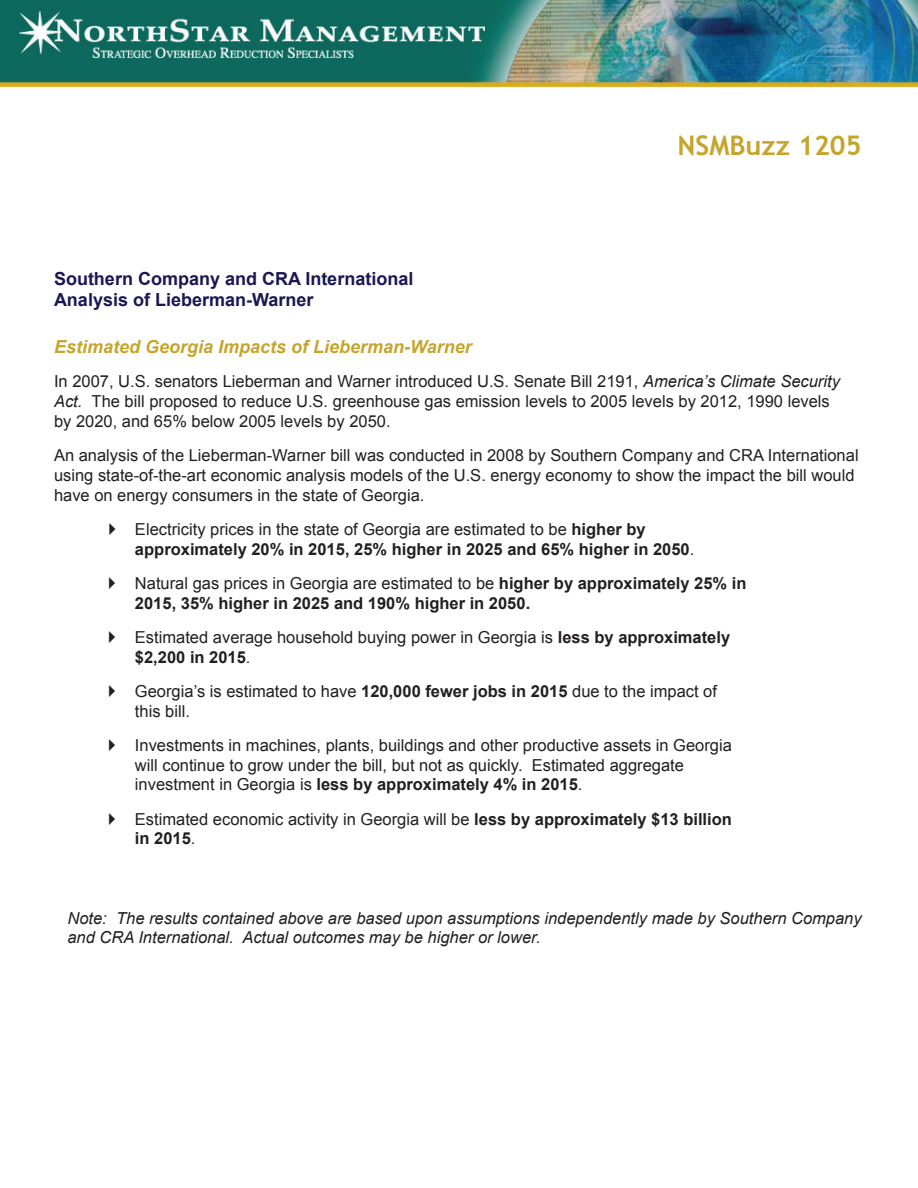
<style>
.page{position:relative;width:918px;height:1188px;background:#fff}
.page>*{position:absolute;margin:0;border:0;box-sizing:border-box;transform-origin:0 0}
.t1{font:700 27px "Trebuchet MS";color:#c6a52d}
.t2{font:700 18px/21.6px "Arial";color:#1a1752}
.t3{font:italic 700 18px "Arial";color:#c6a52d}
.t4{font:16.5px/19.8px "Arial";color:#231f20}
.t5{font:700 16.5px/19.8px "Arial";color:#231f20}
.t6{font:italic 16.5px/19.8px "Arial";color:#231f20}
.s1{font-style:italic}
.s2{font-weight:400}
.s3{font-weight:700}
</style>
<div class="page">
<img style="left:0;top:0;width:918px;height:87px">
<h1 class="t1" style="left:678px;top:129px;width:185px">NSMBuzz 1205</h1>
<p class="t2" style="left:54px;top:268px;width:361px">Southern Company and CRA International<br>Analysis of Lieberman-Warner</p>
<p class="t3" style="left:54px;top:335px;width:419px">Estimated Georgia Impacts of Lieberman-Warner</p>
<p class="t4" style="left:54px;top:372px;width:787px">In 2007, U.S. senators Lieberman and Warner introduced U.S. Senate Bill 2191, <span class="s1">America’s Climate Security<br>Act.</span> The bill proposed to reduce U.S. greenhouse gas emission levels to 2005 levels by 2012, 1990 levels by 2020, and 65% below 2005 levels by 2050.</p>
<p class="t4" style="left:54px;top:445px;width:806px">An analysis of the Lieberman-Warner bill was conducted in 2008 by Southern Company and CRA International using state-of-the-art economic analysis models of the U.S. energy economy to show the impact the bill would have on energy consumers in the state of Georgia.</p>
<p class="t5" style="left:135px;top:520px;width:561px"><span class="s2">Electricity prices in the state of Georgia are estimated to be</span> higher by approximately 20% in 2015, 25% higher in 2025 and 65% higher in 2050<span class="s2">.</span></p>
<p class="t5" style="left:135px;top:574px;width:613px"><span class="s2">Natural gas prices in Georgia are estimated to be</span> higher by approximately 25% in<br>2015, 35% higher in 2025 and 190% higher in 2050.</p>
<p class="t4" style="left:135px;top:627px;width:597px">Estimated average household buying power in Georgia is <span class="s3">less by approximately $2,200 in 2015</span>.</p>
<p class="t4" style="left:135px;top:681px;width:584px">Georgia’s is estimated to have <span class="s3">120,000 fewer jobs in 2015</span> due to the impact of this bill.</p>
<p class="t4" style="left:135px;top:735px;width:599px">Investments in machines, plants, buildings and other productive assets in Georgia will continue to grow under the bill, but not as quickly. Estimated aggregate investment in Georgia is <span class="s3">less by approximately 4% in 2015</span>.</p>
<p class="t4" style="left:135px;top:809px;width:599px">Estimated economic activity in Georgia will be <span class="s3">less by approximately $13 billion in 2015</span>.</p>
<p class="t6" style="left:67px;top:908px;width:796px">Note: The results contained above are based upon assumptions independently made by Southern Company and CRA International. Actual outcomes may be higher or lower.</p>
</div>
